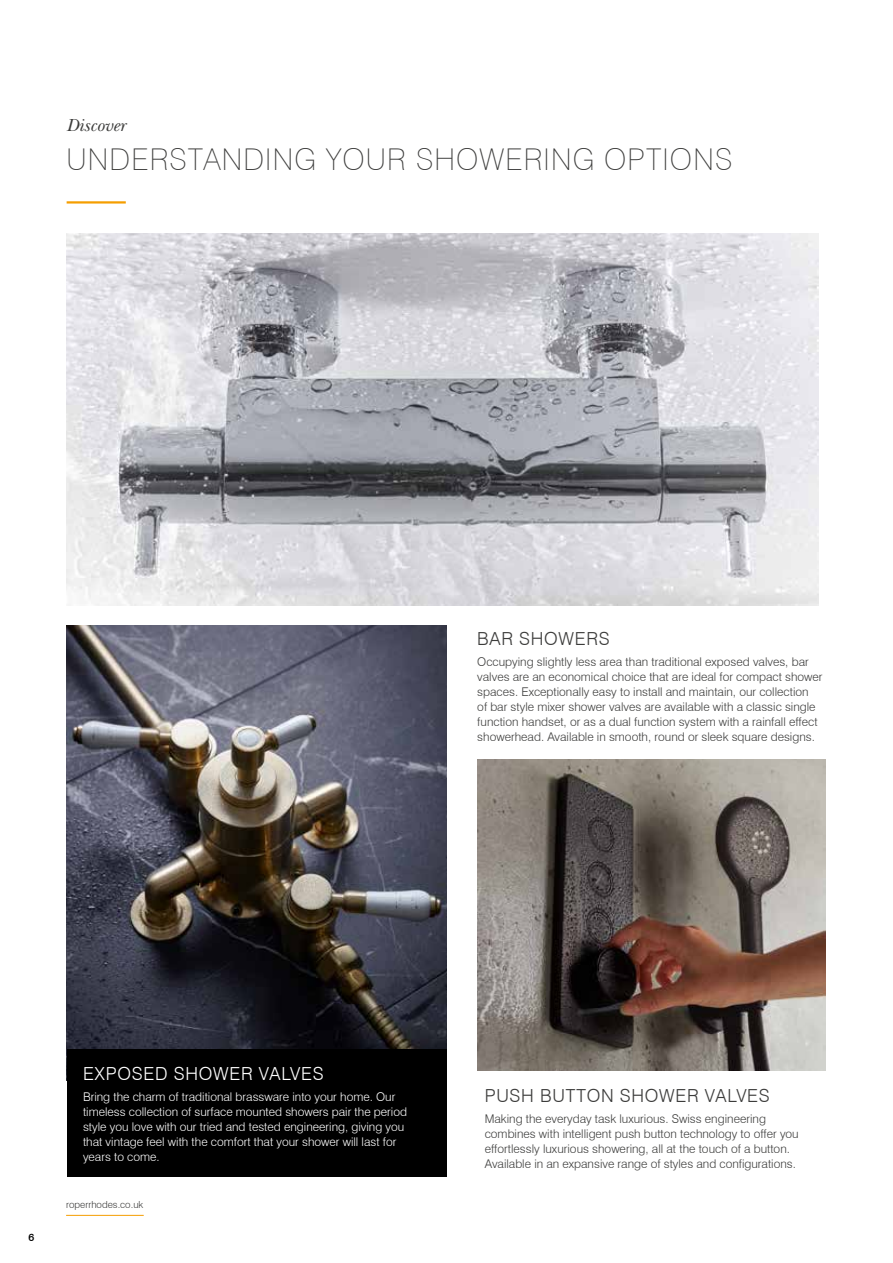
<style>
.page{position:relative;width:893px;height:1263px;background:#fff}
.page>*{position:absolute;margin:0;border:0;box-sizing:border-box;transform-origin:0 0}
.t1{font:100 30px "Swiss 721 BT";letter-spacing:.04em;color:#3c3c3b}
.t2{font:300 18px "Swiss 721 BT";letter-spacing:.04em;color:#3c3c3b}
.t3{font:300 18px "Swiss 721 BT";letter-spacing:.04em;color:#fff}
.t4{font:italic 18px "New Baskerville ITC";color:#3c3c3b}
.t5{font:300 12px/15px "Swiss 721 BT";color:#3c3c3b}
.t6{font:300 12px/15px "Swiss 721 BT";color:#fff}
.t7{font:500 10.5px "Swiss 721 BT";color:#000}
.t8{font:300 9.75px "Swiss 721 BT";color:#3c3c3b}
</style>
<div class="page">
<hr style="left:66px;top:1215px;width:78px;height:1px;background:#f59e00">
<img style="left:67px;top:625px;width:379px;height:424px">
<div style="left:67px;top:1049px;width:379px;height:128px;background:#000"></div>
<img style="left:67px;top:234px;width:751px;height:371px">
<hr style="left:67px;top:201px;width:59px;height:3px;background:#f59e00">
<img style="left:477px;top:759px;width:348px;height:312px">
<h2 class="t4" style="left:66px;top:114px;width:61px">Discover</h2>
<h1 class="t1" style="left:67px;top:142px;width:667px">UNDERSTANDING YOUR SHOWERING OPTIONS</h1>
<h2 class="t2" style="left:477px;top:628px;width:134px">BAR SHOWERS</h2>
<p class="t5" style="left:477px;top:654px;width:347px">Occupying slightly less area than traditional exposed valves, bar valves are an economical choice that are ideal for compact shower spaces. Exceptionally easy to install and maintain, our collection<br>of bar style mixer shower valves are available with a classic single function handset, or as a dual function system with a rainfall effect showerhead. Available in smooth, round or sleek square designs.</p>
<p class="t7" style="left:28px;top:1231px;width:7px">6</p>
<h2 class="t3" style="left:83px;top:1063px;width:242px">EXPOSED SHOWER VALVES</h2>
<p class="t6" style="left:83px;top:1089px;width:326px">Bring the charm of traditional brassware into your home. Our timeless collection of surface mounted showers pair the period style you love with our tried and tested engineering, giving you that vintage feel with the comfort that your shower will last for years to come.</p>
<p class="t8" style="left:66px;top:1198px;width:79px">roperrhodes.co.uk</p>
<h2 class="t2" style="left:485px;top:1084px;width:287px">PUSH BUTTON SHOWER VALVES</h2>
<p class="t5" style="left:485px;top:1111px;width:316px">Making the everyday task luxurious. Swiss engineering combines with intelligent push button technology to offer you effortlessly luxurious showering, all at the touch of a button.<br>Available in an expansive range of styles and configurations.</p>
</div>
